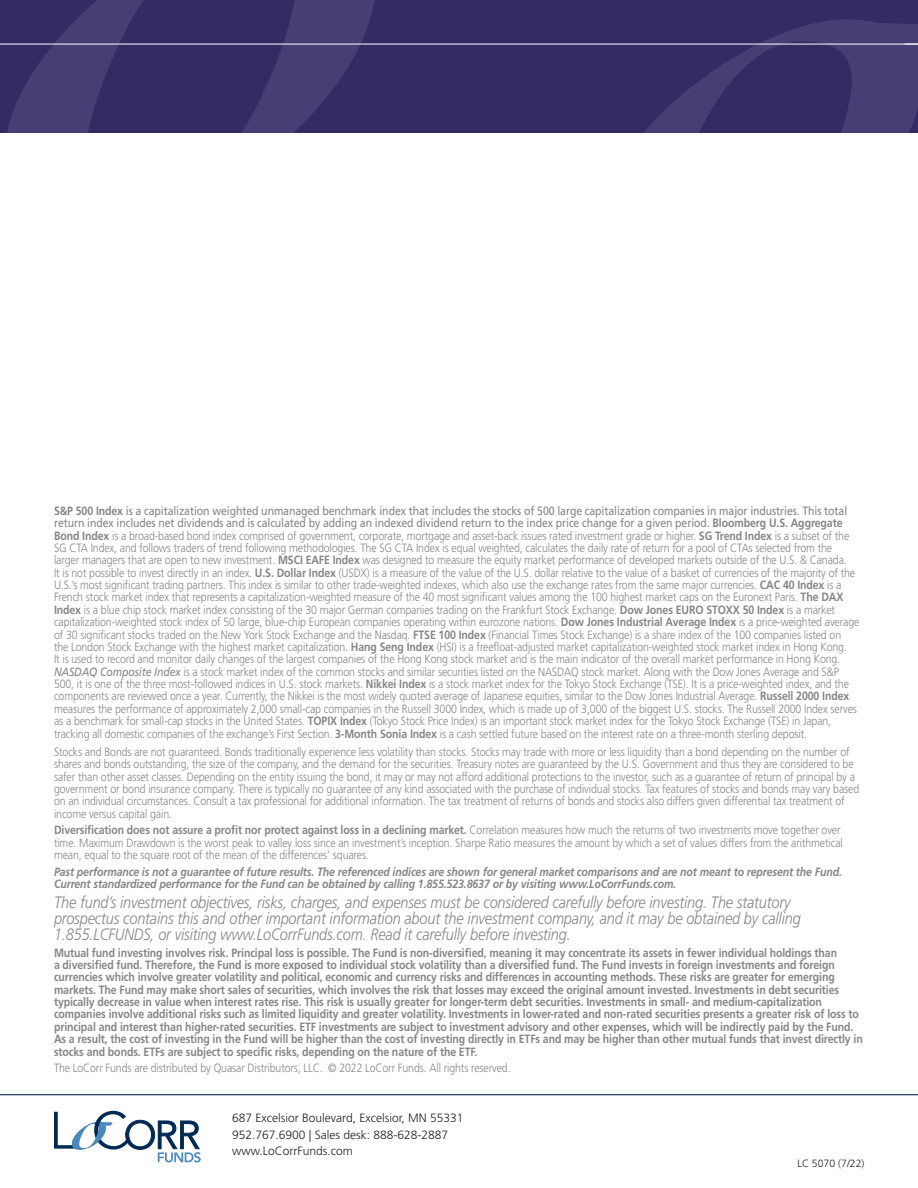
<style>
.page{position:relative;width:918px;height:1188px;background:#fff}
.page>*{position:absolute;margin:0;border:0;box-sizing:border-box;transform-origin:0 0}
.t1{font:italic 300 16.5px/15.8px "Frutiger";letter-spacing:-.01em;color:#848689;scale:.88 1}
.t2{font:300 12px/12.3px "Frutiger";letter-spacing:-.01em;color:#848689;scale:.88 1}
.t3{font:700 12px/12.3px "Frutiger";letter-spacing:-.01em;color:#848689;scale:.88 1}
.t4{font:italic 700 12px/12.3px "Frutiger";letter-spacing:-.01em;color:#848689;scale:.88 1}
.t5{font:300 12px/16.5px "Frutiger";color:#231f20}
.t6{font:300 10.5px "Frutiger";color:#231f20}
.s1{font-weight:700}
.s2{font-weight:400}
.s3{font-weight:400;font-style:italic}
</style>
<div class="page">
<div style="left:0;top:0;width:918px;height:133px;background:#342b65"></div>
<svg style="left:6px;top:0;width:370px;height:133px"></svg>
<svg style="left:599px;top:20px;width:318px;height:113px"></svg>
<hr style="left:0;top:44px;width:918px;height:1px;background:#fff">
<svg style="left:856px;top:22px;width:62px;height:36px;background:#4c4477"></svg>
<svg style="left:54px;top:1111px;width:147px;height:52px"></svg>
<hr style="left:0;top:1094px;width:918px;height:1px;background:#002953">
<p class="t2" style="left:54px;top:505px;width:917px"><span class="s1">S&amp;P 500 Index</span> <span class="s2">is a capitalization weighted unmanaged benchmark index that includes the stocks of 500 large capitalization companies in major industries. This total return index includes net dividends and is calculated by adding an indexed dividend return to the index price change for a given period.</span> <span class="s1">Bloomberg U.S. Aggregate Bond Index</span> is a broad-based bond index comprised of government, corporate, mortgage and asset-back issues rated investment grade or higher. <span class="s1">SG Trend Index</span> is a subset of the SG CTA Index, and follows traders of trend following methodologies. The SG CTA Index is equal weighted, calculates the daily rate of return for a pool of CTAs selected from the larger managers that are open to new investment. <span class="s1">MSCI EAFE Index</span> was designed to measure the equity market performance of developed markets outside of the U.S. &amp; Canada.<br>It is not possible to invest directly in an index. <span class="s1">U.S. Dollar Index</span> (USDX) is a measure of the value of the U.S. dollar relative to the value of a basket of currencies of the majority of the U.S.’s most significant trading partners. This index is similar to other trade-weighted indexes, which also use the exchange rates from the same major currencies. <span class="s1">CAC 40 Index</span> is a French stock market index that represents a capitalization-weighted measure of the 40 most significant values among the 100 highest market caps on the Euronext Paris. <span class="s1">The DAX Index</span> is a blue chip stock market index consisting of the 30 major German companies trading on the Frankfurt Stock Exchange. <span class="s1">Dow Jones EURO STOXX 50 Index</span> is a market capitalization-weighted stock index of 50 large, blue-chip European companies operating within eurozone nations. <span class="s1">Dow Jones Industrial Average Index</span> is a price-weighted average of 30 significant stocks traded on the New York Stock Exchange and the Nasdaq. <span class="s1">FTSE 100 Index</span> (Financial Times Stock Exchange) is a share index of the 100 companies listed on<br>the London Stock Exchange with the highest market capitalization. <span class="s1">Hang Seng Index</span> (HSI) is a freefloat-adjusted market capitalization-weighted stock market index in Hong Kong.<br>It is used to record and monitor daily changes of the largest companies of the Hong Kong stock market and is the main indicator of the overall market performance in Hong Kong.<br><span class="s3">NASDAQ Composite Index</span> is a stock market index of the common stocks and similar securities listed on the NASDAQ stock market. Along with the Dow Jones Average and S&amp;P 500, it is one of the three most-followed indices in U.S. stock markets. <span class="s1">Nikkei Index</span> is a stock market index for the Tokyo Stock Exchange (TSE). It is a price-weighted index, and the components are reviewed once a year. Currently, the Nikkei is the most widely quoted average of Japanese equities, similar to the Dow Jones Industrial Average. <span class="s1">Russell 2000 Index </span>measures the performance of approximately 2,000 small-cap companies in the Russell 3000 Index, which is made up of 3,000 of the biggest U.S. stocks. The Russell 2000 Index serves as a benchmark for small-cap stocks in the United States. <span class="s1">TOPIX Index</span> (Tokyo Stock Price Index) is an important stock market index for the Tokyo Stock Exchange (TSE) in Japan, tracking all domestic companies of the exchange’s First Section. <span class="s1">3-Month Sonia Index</span> is a cash settled future based on the interest rate on a three-month sterling deposit.</p>
<p class="t2" style="left:54px;top:746px;width:917px">Stocks and Bonds are not guaranteed. Bonds traditionally experience less volatility than stocks. Stocks may trade with more or less liquidity than a bond depending on the number of shares and bonds outstanding, the size of the company, and the demand for the securities. Treasury notes are guaranteed by the U.S. Government and thus they are considered to be safer than other asset classes. Depending on the entity issuing the bond, it may or may not afford additional protections to the investor, such as a guarantee of return of principal by a government or bond insurance company. There is typically no guarantee of any kind associated with the purchase of individual stocks. Tax features of stocks and bonds may vary based on an individual circumstances. Consult a tax professional for additional information. The tax treatment of returns of bonds and stocks also differs given differential tax treatment of income versus capital gain.</p>
<p class="t2" style="left:54px;top:824px;width:898px"><span class="s1">Diversification does not assure a profit nor protect against loss in a declining market.</span> Correlation measures how much the returns of two investments move together over time. Maximum Drawdown is the worst peak to valley loss since an investment’s inception. Sharpe Ratio measures the amount by which a set of values differs from the arithmetical mean, equal to the square root of the mean of the differences’ squares.</p>
<p class="t4" style="left:54px;top:866px;width:897px">Past performance is not a guarantee of future results. The referenced indices are shown for general market comparisons and are not meant to represent the Fund.<br>Current standardized performance for the Fund can be obtained by calling 1.855.523.8637 or by visiting www.LoCorrFunds.com.</p>
<p class="t1" style="left:54px;top:895px;width:850px">The fund’s investment objectives, risks, charges, and expenses must be considered carefully before investing. The statutory prospectus contains this and other important information about the investment company, and it may be obtained by calling<br>1.855.LCFUNDS, or visiting www.LoCorrFunds.com. Read it carefully before investing.</p>
<p class="t3" style="left:54px;top:946px;width:921px">Mutual fund investing involves risk. Principal loss is possible. The Fund is non-diversified, meaning it may concentrate its assets in fewer individual holdings than<br>a diversified fund. Therefore, the Fund is more exposed to individual stock volatility than a diversified fund. The Fund invests in foreign investments and foreign currencies which involve greater volatility and political, economic and currency risks and differences in accounting methods. These risks are greater for emerging markets. The Fund may make short sales of securities, which involves the risk that losses may exceed the original amount invested. Investments in debt securities typically decrease in value when interest rates rise. This risk is usually greater for longer-term debt securities. Investments in small- and medium-capitalization companies involve additional risks such as limited liquidity and greater volatility. Investments in lower-rated and non-rated securities presents a greater risk of loss to principal and interest than higher-rated securities. ETF investments are subject to investment advisory and other expenses, which will be indirectly paid by the Fund.<br>As a result, the cost of investing in the Fund will be higher than the cost of investing directly in ETFs and may be higher than other mutual funds that invest directly in stocks and bonds. ETFs are subject to specific risks, depending on the nature of the ETF.</p>
<p class="t2" style="left:54px;top:1062px;width:520px">The LoCorr Funds are distributed by Quasar Distributors, LLC. © 2022 LoCorr Funds. All rights reserved.</p>
<p class="t5" style="left:232px;top:1110px;width:233px">687 Excelsior Boulevard, Excelsior, MN 55331<br>952.767.6900 | Sales desk: 888-628-2887 www.LoCorrFunds.com</p>
<p class="t6" style="left:797px;top:1158px;width:69px">LC 5070 (7/22)</p>
</div>
